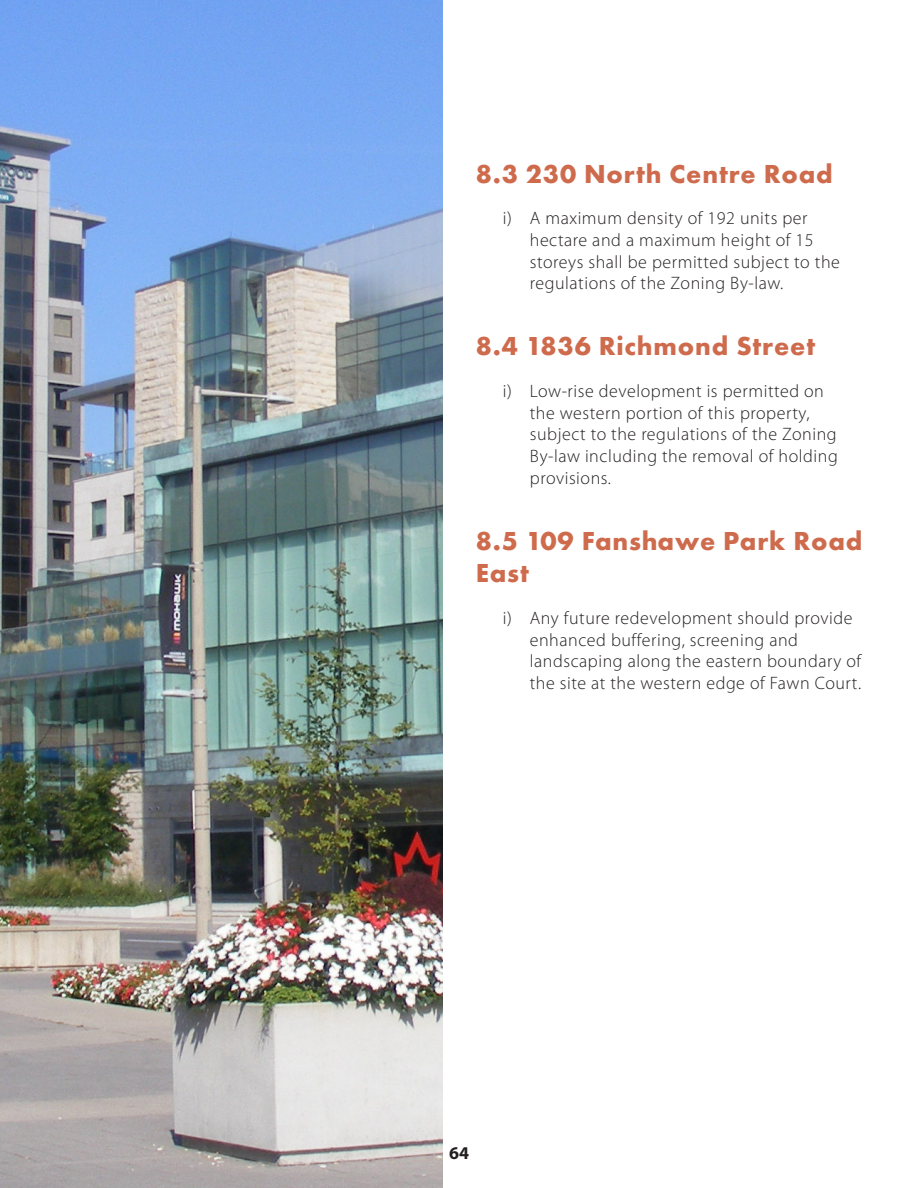
<style>
.page{position:relative;width:918px;height:1188px;background:#fff}
.page>*{position:absolute;margin:0;border:0;box-sizing:border-box;transform-origin:0 0}
.Section_Title_H2{font:700 27px/32.4px "Futura PT";letter-spacing:.03em;color:#cf6b4d}
.t1{font:300 18px/21.6px "Myriad Pro";letter-spacing:.03em;color:#231f20}
.t2{font:700 18px "Myriad Pro";color:#231f20}
</style>
<div class="page">
<img style="left:0;top:0;width:442px;height:1188px">
<h2 class="Section_Title_H2" style="left:476px;top:157px;width:358px">8.3 230 North Centre Road</h2>
<p class="t1" style="left:530px;top:207px;width:312px;text-indent:-27px">i) A maximum density of 192 units per hectare and a maximum height of 15 storeys shall be permitted subject to the regulations of the Zoning By-law.</p>
<h2 class="Section_Title_H2" style="left:476px;top:329px;width:341px">8.4 1836 Richmond Street</h2>
<p class="t1" style="left:530px;top:380px;width:309px;text-indent:-27px">i) Low-rise development is permitted on the western portion of this property, subject to the regulations of the Zoning By-law including the removal of holding provisions.</p>
<h2 class="Section_Title_H2" style="left:476px;top:524px;width:388px">8.5 109 Fanshawe Park Road<br>East</h2>
<p class="t1" style="left:530px;top:607px;width:333px;text-indent:-27px">i) Any future redevelopment should provide enhanced buffering, screening and landscaping along the eastern boundary of the site at the western edge of Fawn Court.</p>
<p class="t2" style="left:449px;top:1141px;width:21px">64</p>
</div>
